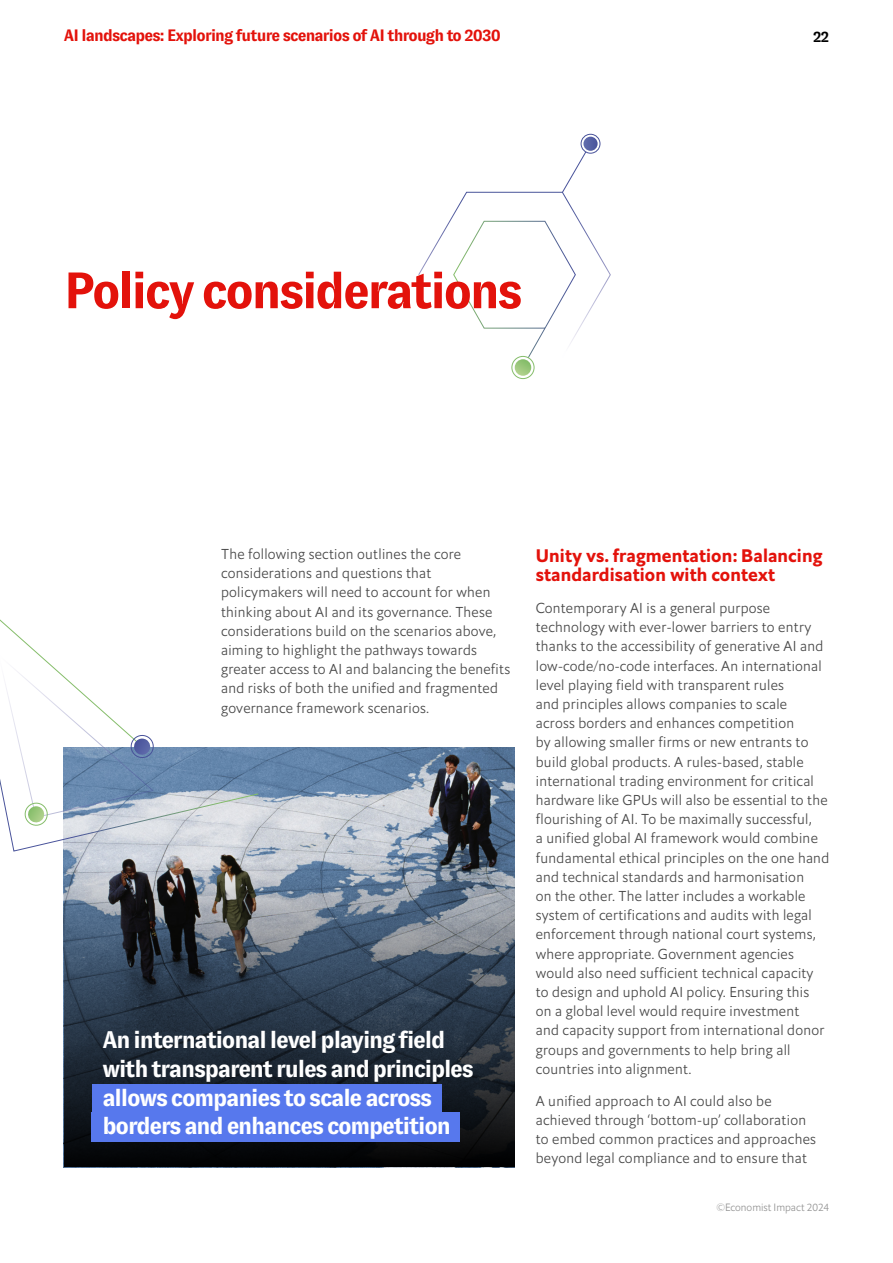
<style>
.page{position:relative;width:893px;height:1263px;background:#fff}
.page>*{position:absolute;margin:0;border:0;box-sizing:border-box;transform-origin:0 0}
.t1{font:700 51px "GT Zirkon";letter-spacing:-.05em;color:#e3120b}
.t2{font:700 24px/28.8px "GT Zirkon";letter-spacing:-.05em;color:#fff}
.t3{font:18px/19.2px "Econ Sans Bol";letter-spacing:.005em;color:#e3120b}
.t4{font:700 16.5px "GT Zirkon";letter-spacing:-.05em;color:#e3120b}
.t5{font:700 15px "GT Zirkon";color:#000}
.t6{font:14.25px/19.2px "Econ Sans Lig";letter-spacing:.02em;color:#484848}
.t7{font:10.5px "Econ Sans Lig";color:#939393}
</style>
<div class="page">
<img style="left:64px;top:748px;width:450px;height:419px">
<svg style="left:0;top:619px;width:259px;height:233px"></svg>
<svg style="left:0;top:653px;width:155px;height:174px"></svg>
<svg style="left:64px;top:863px;width:450px;height:303px"></svg>
<div style="left:92px;top:1084px;width:349px;height:30px;background:#5778ed"></div>
<div style="left:92px;top:1112px;width:368px;height:30px;background:#5778ed"></div>
<svg style="left:418px;top:151px;width:193px;height:214px"></svg>
<svg style="left:512px;top:356px;width:22px;height:23px"></svg>
<div style="left:512px;top:356px;width:22px;height:23px;border:1px solid #85bd6a;border-radius:50%"></div>
<svg style="left:515px;top:359px;width:16px;height:17px"></svg>
<div style="left:581px;top:134px;width:19px;height:20px;border:1px solid #48529a;border-radius:50%"></div>
<svg style="left:583px;top:137px;width:15px;height:14px"></svg>
<p class="t4" style="left:64px;top:27px;width:439px">AI landscapes: Exploring future scenarios of AI through to 2030</p>
<p class="t5" style="left:813px;top:28px;width:17px">22</p>
<h1 class="t1" style="left:64px;top:263px;width:460px">Policy considerations</h1>
<p class="t6" style="left:221px;top:544px;width:291px">The following section outlines the core considerations and questions that policymakers will need to account for when thinking about AI and its governance. These considerations build on the scenarios above, aiming to highlight the pathways towards greater access to AI and balancing the benefits and risks of both the unified and fragmented governance framework scenarios.</p>
<p class="t3" style="left:536px;top:546px;width:288px">Unity vs. fragmentation: Balancing standardisation with context</p>
<p class="t6" style="left:536px;top:598px;width:295px">Contemporary AI is a general purpose technology with ever-lower barriers to entry thanks to the accessibility of generative AI and low-code/no-code interfaces. An international level playing field with transparent rules<br>and principles allows companies to scale across borders and enhances competition<br>by allowing smaller firms or new entrants to build global products. A rules-based, stable international trading environment for critical hardware like GPUs will also be essential to the flourishing of AI. To be maximally successful,<br>a unified global AI framework would combine fundamental ethical principles on the one hand and technical standards and harmonisation<br>on the other. The latter includes a workable system of certifications and audits with legal enforcement through national court systems, where appropriate. Government agencies would also need sufficient technical capacity to design and uphold AI policy. Ensuring this<br>on a global level would require investment<br>and capacity support from international donor groups and governments to help bring all countries into alignment.</p>
<p class="t6" style="left:536px;top:1091px;width:282px">A unified approach to AI could also be achieved through ‘bottom-up’ collaboration to embed common practices and approaches beyond legal compliance and to ensure that</p>
<h2 class="t2" style="left:102px;top:1025px;width:373px">An international level playing field with transparent rules and principles allows companies to scale across borders and enhances competition</h2>
<p class="t7" style="left:716px;top:1201px;width:114px">©Economist Impact 2024</p>
</div>
